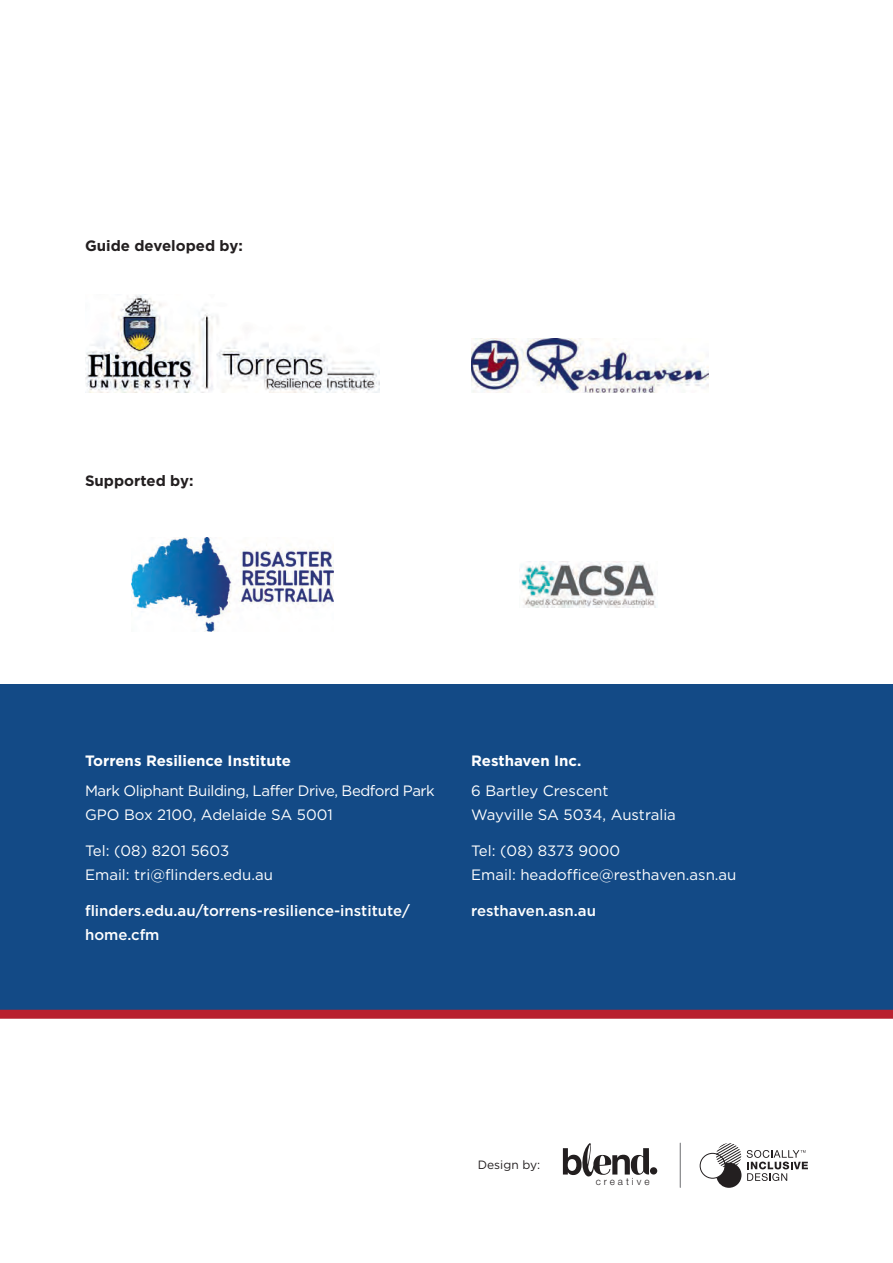
<style>
.page{position:relative;width:893px;height:1263px;background:#fff}
.page>*{position:absolute;margin:0;border:0;box-sizing:border-box;transform-origin:0 0}
.t1{font:15px/24px "Gotham";color:#fff}
.t2{font:15px/24px "Gotham";letter-spacing:-.03em;color:#fff}
.t3{font:500 15px/24px "Gotham";color:#fff}
.t4{font:700 15px "Gotham";color:#fff}
.t5{font:700 15px "Gotham";color:#231f20}
.t6{font:12px "Gotham";color:#231f20}
.t7{font:300 9.9px "Helvetica Neue LT Std";letter-spacing:.3em;color:#231f20}
</style>
<div class="page">
<div style="left:0;top:685px;width:893px;height:329px;background:#134a86"></div>
<div style="left:0;top:1010px;width:893px;height:9px;background:#b9202e"></div>
<img style="left:471px;top:338px;width:237px;height:55px">
<img style="left:85px;top:294px;width:294px;height:99px">
<img style="left:519px;top:562px;width:138px;height:45px">
<div style="left:700px;top:1153px;width:25px;height:25px;border:1px solid #231f20;border-radius:50%"></div>
<svg style="left:714px;top:1143px;width:94px;height:45px"></svg>
<div style="left:650px;top:1167px;width:7px;height:7px;background:#231f20;border-radius:50%"></div>
<svg style="left:563px;top:1143px;width:86px;height:33px"></svg>
<hr style="left:680px;top:1143px;width:1px;height:44px;background:#6c6d70">
<img style="left:131px;top:537px;width:202px;height:94px">
<p class="t5" style="left:85px;top:236px;width:159px">Guide developed by:</p>
<p class="t5" style="left:85px;top:471px;width:110px">Supported by:</p>
<p class="t4" style="left:85px;top:750px;width:207px">Torrens Resilience Institute</p>
<p class="t2" style="left:85px;top:778px;width:351px">Mark Oliphant Building, Laffer Drive, Bedford Park<br>GPO Box 2100, Adelaide SA 5001</p>
<p class="t1" style="left:85px;top:838px;width:190px">Tel: (08) 8201 5603<br>Email: tri@flinders.edu.au</p>
<p class="t3" style="left:85px;top:898px;width:326px">flinders.edu.au/torrens-resilience-institute/ home.cfm</p>
<p class="t4" style="left:471px;top:750px;width:112px">Resthaven Inc.</p>
<p class="t1" style="left:471px;top:778px;width:206px">6 Bartley Crescent<br>Wayville SA 5034, Australia</p>
<p class="t1" style="left:471px;top:838px;width:267px">Tel: (08) 8373 9000<br>Email: headoffice@resthaven.asn.au</p>
<p class="t3" style="left:471px;top:898px;width:126px">resthaven.asn.au</p>
<p class="t6" style="left:478px;top:1158px;width:64px">Design by:</p>
<p class="t7" style="left:596px;top:1176px;width:55px">creative</p>
</div>
